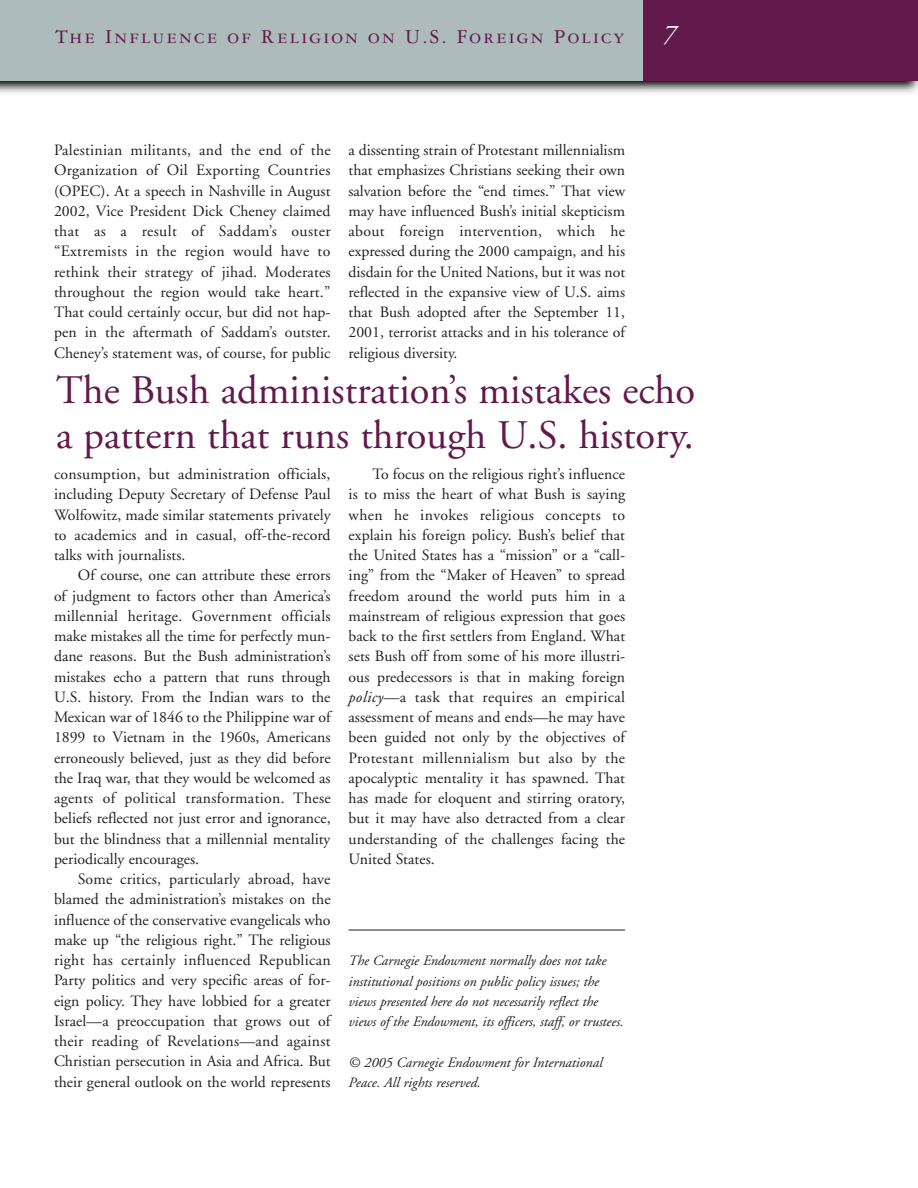
<style>
.page{position:relative;width:918px;height:1188px;background:#fff}
.page>*{position:absolute;margin:0;border:0;box-sizing:border-box;transform-origin:0 0}
.t1{font:40.5px/45px "Adobe Garamond";color:#62194b}
.t2{font:italic 27px "Adobe Garamond";color:#fff}
.t3{font:21px "Garamond Three SC";letter-spacing:.105em;color:#62194b}
.t4{font:15.75px/20.2px "Adobe Garamond";color:#231f20;text-align:justify}
.t5{font:italic 14.25px/20.2px "Adobe Garamond";letter-spacing:-.005em;color:#231f20}
.s1{font-style:italic}
</style>
<div class="page">
<hr style="left:349px;top:930px;width:276px;height:1px;background:#231f20">
<img style="left:0;top:81px;width:918px;height:12px">
<div style="left:625px;top:0;width:293px;height:81px;background:#62194b"></div>
<div style="left:0;top:0;width:643px;height:81px;background:#adbbbb"></div>
<h3 class="t3" style="left:55px;top:28px;width:571px">The Influence of Religion on U.S. Foreign Policy</h3>
<h2 class="t2" style="left:663px;top:23px;width:15px">7</h2>
<p class="t4" style="left:54px;top:142px;width:278px">Palestinian militants, and the end of the Organization of Oil Exporting Countries (OPEC). At a speech in Nashville in August 2002, Vice President Dick Cheney claimed that as a result of Saddam’s ouster “Extremists in the region would have to rethink their strategy of jihad. Moderates throughout the region would take heart.” That could certainly occur, but did not hap&shy;pen in the aftermath of Saddam’s outster.<br>Cheney’s statement was, of course, for public</p>
<p class="t4" style="left:349px;top:141px;width:278px">a dissenting strain of Protestant millennialism that emphasizes Christians seeking their own salvation before the “end times.” That view may have influenced Bush’s initial skepticism about foreign intervention, which he expressed during the 2000 campaign, and his disdain for the United Nations, but it was not reflected in the expansive view of U.S. aims that Bush adopted after the September 11, 2001, terrorist attacks and in his tolerance of religious diversity.</p>
<h1 class="t1" style="left:56px;top:371px;width:641px">The Bush administration’s mistakes echo a pattern that runs through U.S. history.</h1>
<p class="t4" style="left:54px;top:466px;width:278px">consumption, but administration officials, including Deputy Secretary of Defense Paul Wolfowitz, made similar statements privately to academics and in casual, off-the-record talks with journalists.</p>
<p class="t4" style="left:54px;top:567px;width:278px;text-indent:24px">Of course, one can attribute these errors of judgment to factors other than America’s millennial heritage. Government officials make mistakes all the time for perfectly mun&shy;dane reasons. But the Bush administration’s mistakes echo a pattern that runs through U.S. history. From the Indian wars to the Mexican war of 1846 to the Philippine war of 1899 to Vietnam in the 1960s, Americans erroneously believed, just as they did before the Iraq war, that they would be welcomed as agents of political transformation. These beliefs reflected not just error and ignorance, but the blindness that a millennial mentality periodically encourages.</p>
<p class="t4" style="left:54px;top:870px;width:278px;text-indent:24px">Some critics, particularly abroad, have blamed the administration’s mistakes on the influence of the conservative evangelicals who make up “the religious right.” The religious right has certainly influenced Republican Party politics and very specific areas of for&shy;eign policy. They have lobbied for a greater Israel—a preoccupation that grows out of their reading of Revelations—and against Christian persecution in Asia and Africa. But their general outlook on the world represents</p>
<p class="t4" style="left:349px;top:465px;width:278px;text-indent:24px">To focus on the religious right’s influence is to miss the heart of what Bush is saying when he invokes religious concepts to explain his foreign policy. Bush’s belief that the United States has a “mission” or a “call&shy;ing” from the “Maker of Heaven” to spread freedom around the world puts him in a mainstream of religious expression that goes back to the first settlers from England. What sets Bush off from some of his more illustri&shy;ous predecessors is that in making foreign <span class="s1">policy</span>—a task that requires an empirical assessment of means and ends—he may have been guided not only by the objectives of Protestant millennialism but also by the apocalyptic mentality it has spawned. That has made for eloquent and stirring oratory, but it may have also detracted from a clear understanding of the challenges facing the United States.</p>
<p class="t5" style="left:349px;top:952px;width:277px">The Carnegie Endowment normally does not take institutional positions on public policy issues; the views presented here do not necessarily reflect the views of the Endowment, its officers, staff, or trustees.</p>
<p class="t5" style="left:349px;top:1053px;width:256px">© 2005 Carnegie Endowment for International<br>Peace. All rights reserved.</p>
</div>
